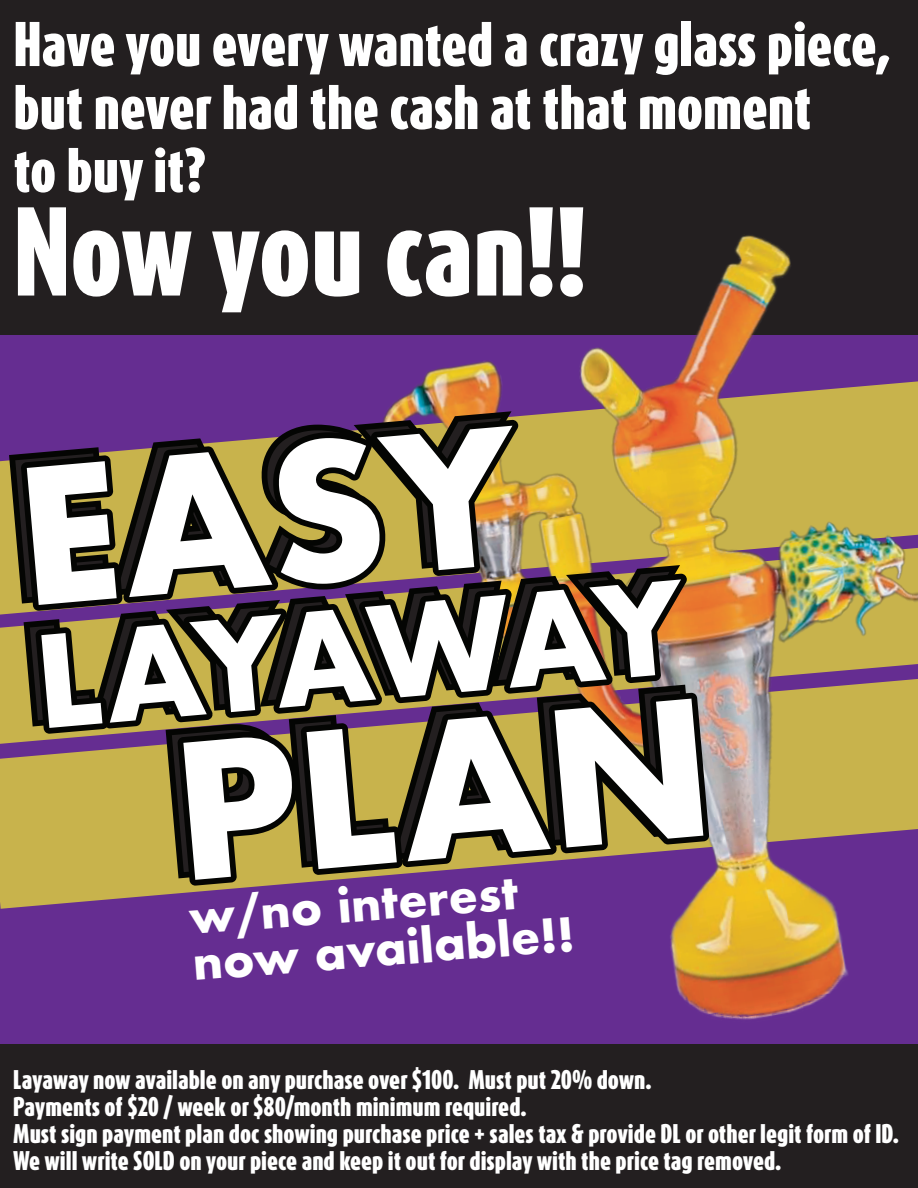
<style>
.page{position:relative;width:918px;height:1188px;background:#fff}
.page>*{position:absolute;margin:0;border:0;box-sizing:border-box;transform-origin:0 0}
.t1{font:900 105px "Dax Compact Pro";color:#fff}
.t2{font:900 52.5px/63px "Dax Compact Pro";color:#fff}
.t3{font:700 45.15px/46.5px "Futura";color:#fff}
.t4{font:900 22.5px/27px "Dax Compact Pro";color:#fff}
</style>
<div class="page">
<div style="left:0;top:268px;width:918px;height:824px;background:#652d91"></div>
<svg style="left:0;top:669px;width:262px;height:240px;fill:#c8b34c"></svg>
<div style="left:0;top:0;width:918px;height:335px;background:#231f20"></div>
<img style="left:358px;top:235px;width:560px;height:810px">
<div style="left:0;top:1045px;width:918px;height:143px;background:#231f20"></div>
<svg style="left:9px;top:411px;width:700px;height:475px;background:#a3937b"></svg>
<h2 class="t2" style="left:14px;top:12px;width:879px">Have you every wanted a crazy glass piece, but never had the cash at that moment<br>to buy it?</h2>
<h1 class="t1" style="left:14px;top:180px;width:575px">Now you can!!</h1>
<h3 class="t3" style="left:187px;top:896px;width:384px;rotate:-5deg">w/no interest now available!!</h3>
<p class="t4" style="left:13px;top:1066px;width:887px">Layaway now available on any purchase over $100. Must put 20% down.<br>Payments of $20 / week or $80/month minimum required.<br>Must sign payment plan doc showing purchase price + sales tax &amp; provide DL or other legit form of ID.<br>We will write SOLD on your piece and keep it out for display with the price tag removed.</p>
</div>
